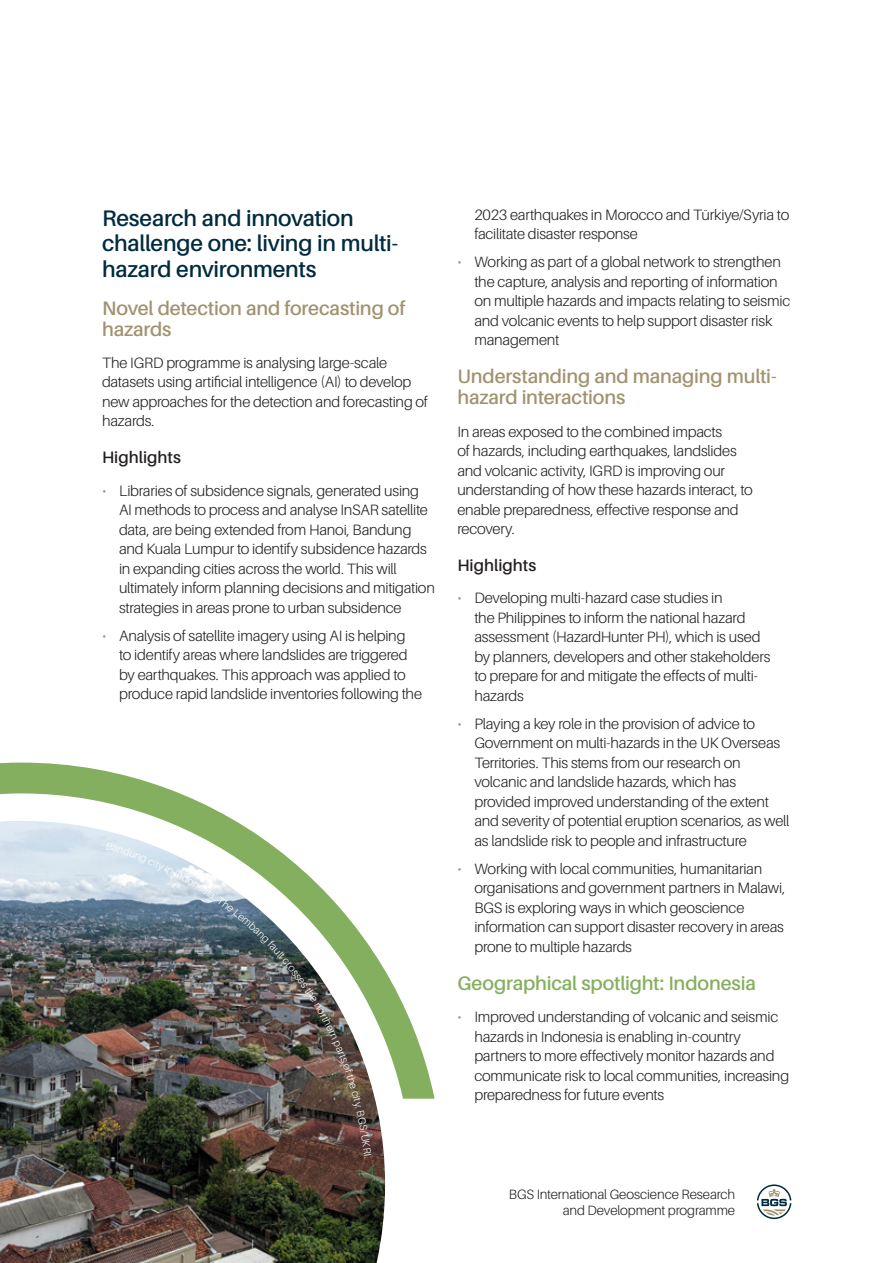
<style>
.page{position:relative;width:893px;height:1263px;background:#fff}
.page>*{position:absolute;margin:0;border:0;box-sizing:border-box;transform-origin:0 0}
.H4_Subheading_-_Earth{font:600 22.5px/25.5px "Aileron";letter-spacing:-.01em;color:#002b3e}
.H5_Subheading_-_Stone{font:600 19.5px/21px "Aileron";letter-spacing:-.01em;color:#a19370}
.H5_Subheading_-_Stone-2{font:600 19.5px "Aileron";letter-spacing:-.005em;color:#84af5e}
.H6_subheading_-_Black{font:600 16.5px "Aileron";color:#231f20}
.Body_text_-_Black{font:300 15px/19.5px "Aileron";letter-spacing:-.015em;color:#231f20}
.t1{font:300 13.5px/16.5px "Aileron";letter-spacing:-.01em;color:#231f20;text-align:right}
.s1{color:#a19370}
</style>
<div class="page">
<svg style="left:757px;top:1184px;width:34px;height:35px"></svg>
<svg style="left:0;top:762px;width:435px;height:337px"></svg>
<img style="left:0;top:821px;width:385px;height:442px">
<img style="left:106px;top:842px;width:265px;height:316px">
<p class="H4_Subheading_-_Earth" style="left:102px;top:205px;width:298px">Research and innovation challenge one: living in multi&shy;hazard environments</p>
<p class="H5_Subheading_-_Stone" style="left:102px;top:298px;width:305px">Novel detection and forecasting of hazards</p>
<p class="Body_text_-_Black" style="left:102px;top:353px;width:327px">The IGRD programme is analysing large-scale datasets using artificial intelligence (AI) to develop new approaches for the detection and forecasting of hazards.</p>
<p class="H6_subheading_-_Black" style="left:102px;top:448px;width:80px">Highlights</p>
<p class="Body_text_-_Black" style="left:119px;top:481px;width:317px;text-indent:-17px"><span class="s1">•</span> Libraries of subsidence signals, generated using AI methods to process and analyse InSAR satellite data, are being extended from Hanoi, Bandung and Kuala Lumpur to identify subsidence hazards in expanding cities across the world. This will ultimately inform planning decisions and mitigation strategies in areas prone to urban subsidence</p>
<p class="Body_text_-_Black" style="left:119px;top:626px;width:305px;text-indent:-17px"><span class="s1">•</span> Analysis of satellite imagery using AI is helping<br>to identify areas where landslides are triggered by earthquakes. This approach was applied to produce rapid landslide inventories following the</p>
<p class="Body_text_-_Black" style="left:474px;top:205px;width:316px">2023 earthquakes in Morocco and Türkiye/Syria to facilitate disaster response</p>
<p class="Body_text_-_Black" style="left:474px;top:253px;width:317px;text-indent:-17px"><span class="s1">•</span> Working as part of a global network to strengthen the capture, analysis and reporting of information on multiple hazards and impacts relating to seismic and volcanic events to help support disaster risk management</p>
<p class="H5_Subheading_-_Stone" style="left:457px;top:366px;width:321px">Understanding and managing multi&shy;hazard interactions</p>
<p class="Body_text_-_Black" style="left:457px;top:422px;width:297px">In areas exposed to the combined impacts<br>of hazards, including earthquakes, landslides and volcanic activity, IGRD is improving our understanding of how these hazards interact, to enable preparedness, effective response and recovery.</p>
<p class="H6_subheading_-_Black" style="left:457px;top:556px;width:80px">Highlights</p>
<p class="Body_text_-_Black" style="left:474px;top:588px;width:298px;text-indent:-17px"><span class="s1">•</span> Developing multi-hazard case studies in<br>the Philippines to inform the national hazard assessment (HazardHunter PH), which is used by planners, developers and other stakeholders to prepare for and mitigate the effects of multi&shy;hazards</p>
<p class="Body_text_-_Black" style="left:474px;top:714px;width:317px;text-indent:-17px"><span class="s1">•</span> Playing a key role in the provision of advice to Government on multi-hazards in the UK Overseas Territories. This stems from our research on volcanic and landslide hazards, which has provided improved understanding of the extent and severity of potential eruption scenarios, as well as landslide risk to people and infrastructure</p>
<p class="Body_text_-_Black" style="left:474px;top:859px;width:312px;text-indent:-17px"><span class="s1">•</span> Working with local communities, humanitarian organisations and government partners in Malawi, BGS is exploring ways in which geoscience information can support disaster recovery in areas prone to multiple hazards</p>
<p class="H5_Subheading_-_Stone-2" style="left:457px;top:972px;width:300px">Geographical spotlight: Indonesia</p>
<p class="Body_text_-_Black" style="left:474px;top:1007px;width:316px;text-indent:-17px"><span class="s1">•</span> Improved understanding of volcanic and seismic hazards in Indonesia is enabling in-country partners to more effectively monitor hazards and communicate risk to local communities, increasing preparedness for future events</p>
<p class="t1" style="left:509px;top:1186px;width:228px">BGS International Geoscience Research and Development programme</p>
</div>
